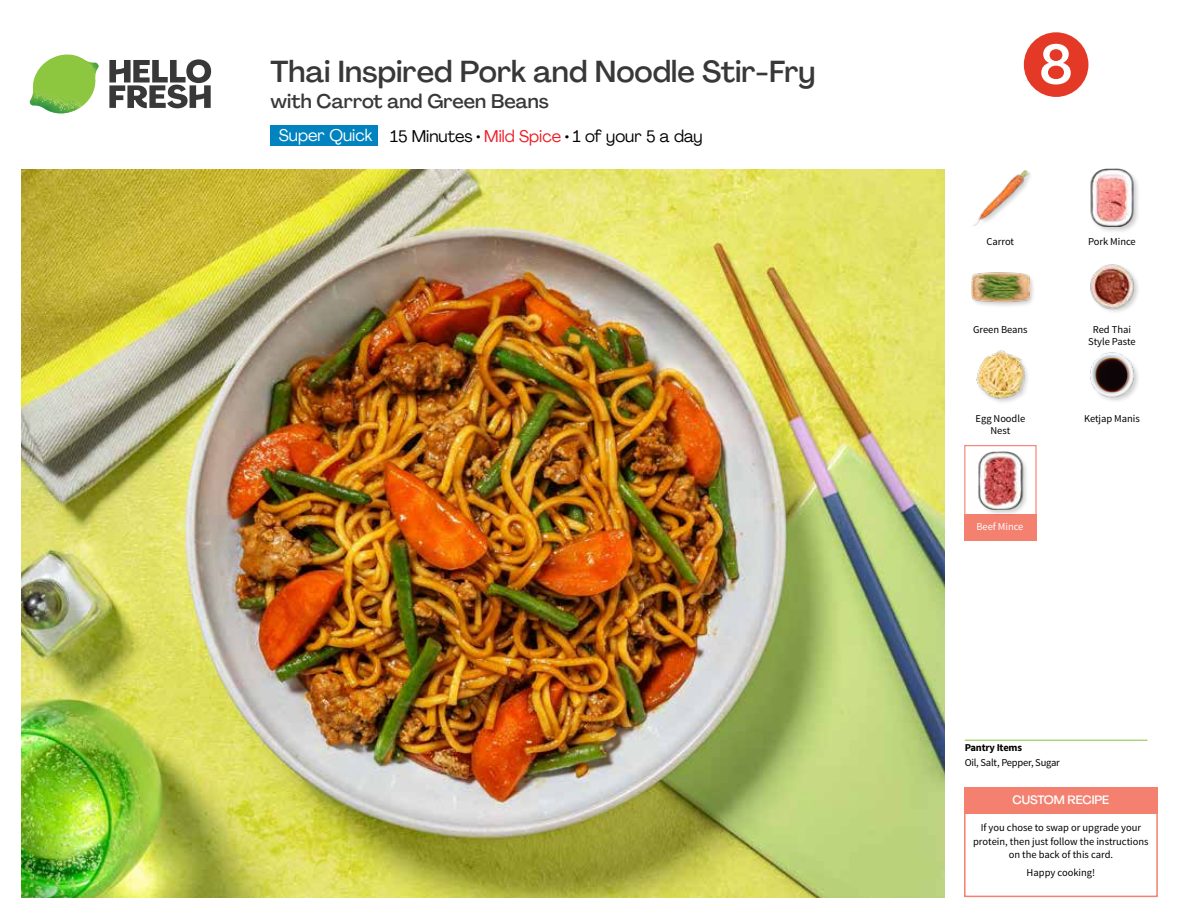
<style>
.page{position:relative;width:1188px;height:918px;background:#fff}
.page>*{position:absolute;margin:0;border:0;box-sizing:border-box;transform-origin:0 0}
.t1{font:500 54px "Agrandir";color:#fff}
.t2{font:500 30px "Agrandir";color:#383839}
.t3{font:500 19.5px "Agrandir";color:#383839}
.t4{font:16.5px "Agrandir";color:#000}
.t5{font:16.5px "Agrandir";color:#fff}
.t6{font:500 12px "Agrandir";letter-spacing:-.01em;color:#fff}
.t7{font:10.5px/13.5px "Source Sans Pro";letter-spacing:-.005em;color:#000;text-align:center}
.t8{font:700 10.5px "Source Sans Pro";letter-spacing:-.02em;color:#000}
.t9{font:10.5px "Source Sans Pro";letter-spacing:-.005em;color:#fff}
.s1{color:#ed1d24}
</style>
<div class="page">
<svg style="left:109px;top:59px;width:102px;height:49px"></svg>
<img style="left:30px;top:55px;width:69px;height:59px">
<img style="left:21px;top:170px;width:924px;height:728px">
<hr style="left:965px;top:740px;width:182px;height:1px;background:#82c341">
<div style="left:964px;top:787px;width:194px;height:110px;border:2px solid #f48070"></div>
<div style="left:964px;top:787px;width:193px;height:27px;background:#f48070"></div>
<div style="left:271px;top:126px;width:107px;height:20px;background:#0083be"></div>
<img style="left:976px;top:350px;width:52px;height:52px">
<img style="left:1090px;top:352px;width:48px;height:49px">
<img style="left:973px;top:170px;width:56px;height:56px">
<div style="left:970px;top:271px;width:66px;height:38px;background:#000;opacity:.2"></div>
<img style="left:972px;top:271px;width:57px;height:38px">
<img style="left:1090px;top:264px;width:48px;height:48px">
<div style="left:1090px;top:168px;width:51px;height:65px;background:#000;opacity:.2"></div>
<img style="left:1090px;top:169px;width:51px;height:57px">
<div style="left:964px;top:445px;width:73px;height:72px;border:1px solid #f48070"></div>
<div style="left:964px;top:514px;width:73px;height:26px;background:#f48070"></div>
<div style="left:978px;top:450px;width:52px;height:66px;background:#000;opacity:.2"></div>
<img style="left:978px;top:452px;width:51px;height:57px">
<svg style="left:1023px;top:32px;width:66px;height:65px"></svg>
<h2 class="t2" style="left:271px;top:53px;width:546px">Thai Inspired Pork and Noodle Stir-Fry</h2>
<h3 class="t3" style="left:271px;top:89px;width:280px">with Carrot and Green Beans</h3>
<h3 class="t5" style="left:279px;top:125px;width:95px">Super Quick</h3>
<h3 class="t4" style="left:390px;top:126px;width:314px">15 Minutes • <span class="s1">Mild Spice</span> • 1 of your 5 a day</h3>
<h1 class="t1" style="left:1040px;top:31px;width:34px">8</h1>
<p class="t7" style="left:987px;top:234px;width:29px">Carrot</p>
<p class="t7" style="left:973px;top:323px;width:56px">Green Beans</p>
<p class="t7" style="left:1088px;top:234px;width:49px">Pork Mince</p>
<p class="t7" style="left:1088px;top:324px;width:49px;line-height:12px">Red Thai<br>Style Paste</p>
<p class="t7" style="left:976px;top:412px;width:51px">Egg Noodle</p>
<p class="t7" style="left:1084px;top:412px;width:57px">Ketjap Manis</p>
<p class="t7" style="left:991px;top:424px;width:21px">Nest</p>
<p class="t9" style="left:977px;top:520px;width:48px">Beef Mince</p>
<p class="t8" style="left:965px;top:741px;width:59px">Pantry Items</p>
<p class="t7" style="left:965px;top:756px;width:97px">Oil, Salt, Pepper, Sugar</p>
<p class="t6" style="left:1013px;top:792px;width:98px">CUSTOM RECIPE</p>
<p class="t7" style="left:973px;top:821px;width:177px">If you chose to swap or upgrade your protein, then just follow the instructions on the back of this card.</p>
<p class="t7" style="left:1027px;top:866px;width:70px">Happy cooking!</p>
</div>
